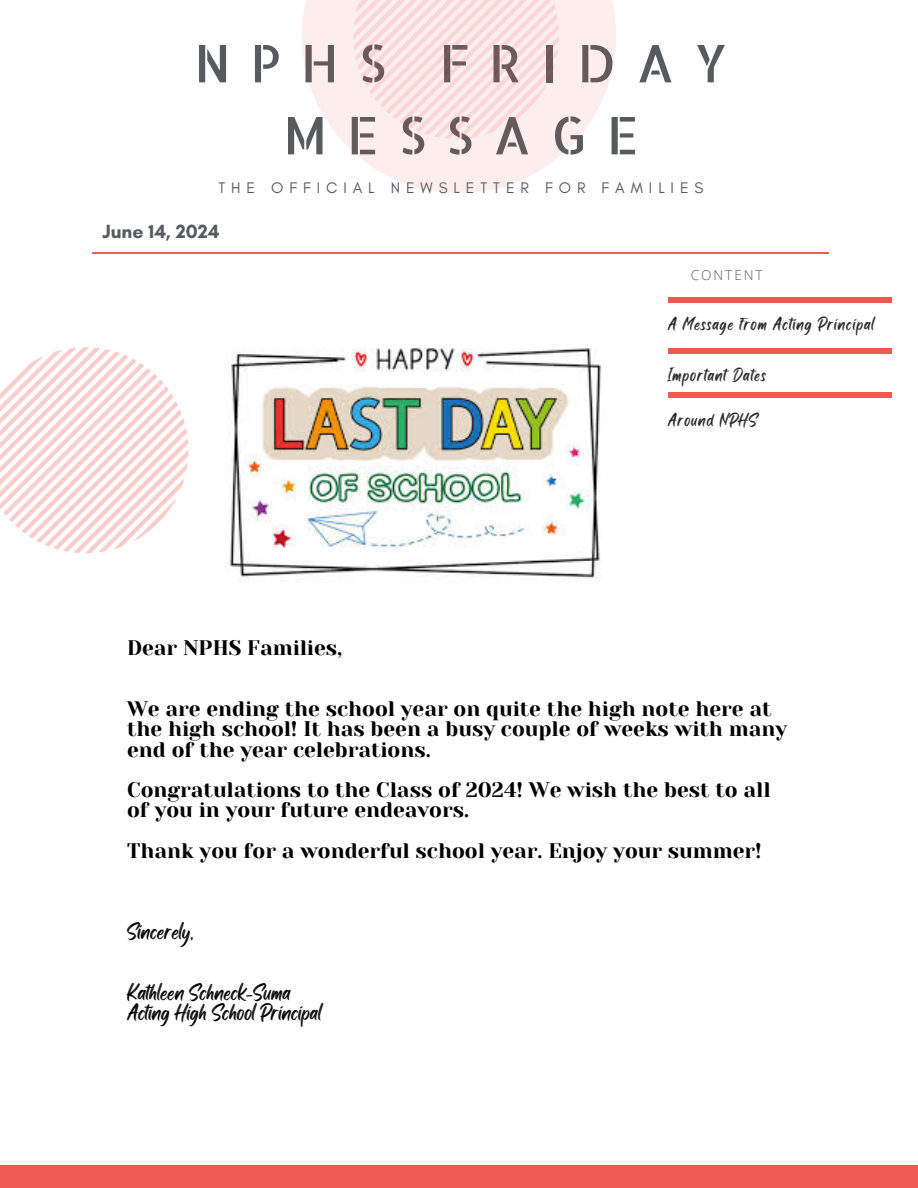
<style>
.page{position:relative;width:918px;height:1188px;background:#fff}
.page>*{position:absolute;margin:0;border:0;box-sizing:border-box;transform-origin:0 0}
.t1{font:51.9px/72px "Allerta Stencil";letter-spacing:.38em;color:#565b5b;text-align:center}
.t2{font:21px/20.2px "Yeseva One";color:#000}
.t3{font:21px/20.2px "Black Bones";color:#000}
.t4{font:700 19.5px "Glacial Indifference";color:#565b5b}
.t5{font:16.65px "Black Bones";letter-spacing:.06em;color:#222}
.t6{font:15.6px "Glacial Indifference";letter-spacing:.38em;color:#565b5b}
.t7{font:300 13.65px "Open Sans";letter-spacing:.14em;color:#565b5b}
</style>
<div class="page">
<div style="left:302px;top:0;width:314px;height:193px;background:linear-gradient(to right,#fef3f3,#fef2f2)"></div>
<svg style="left:353px;top:0;width:206px;height:139px;background:#fbe4e4"></svg>
<svg style="left:0;top:347px;width:188px;height:206px"></svg>
<hr style="left:92px;top:252px;width:737px;height:1px;background:#ee5952">
<div style="left:0;top:1165px;width:918px;height:23px;background:#ee5952"></div>
<div style="left:668px;top:297px;width:224px;height:5px;background:#ee5952"></div>
<div style="left:668px;top:348px;width:224px;height:6px;background:#ee5952"></div>
<div style="left:668px;top:392px;width:224px;height:6px;background:#ee5952"></div>
<img style="left:226px;top:348px;width:375px;height:233px">
<h1 class="t1" style="left:194px;top:26px;width:535px">NPHS FRIDAY<br>MESSAGE</h1>
<h4 class="t6" style="left:218px;top:178px;width:487px">THE OFFICIAL NEWSLETTER FOR FAMILIES</h4>
<h3 class="t4" style="left:102px;top:220px;width:119px">June 14, 2024</h3>
<p class="t2" style="left:127px;top:638px;width:217px">Dear NPHS Families,</p>
<h3 class="t7" style="left:691px;top:266px;width:73px">CONTENT</h3>
<h3 class="t5" style="left:668px;top:312px;width:208px">A Message from Acting Principal</h3>
<h3 class="t5" style="left:668px;top:364px;width:100px">Important Dates</h3>
<p class="t5" style="left:668px;top:408px;width:91px">Around NPHS</p>
<h5 class="t2" style="left:127px;top:699px;width:661px">We are ending the school year on quite the high note here at the high school! It has been a busy couple of weeks with many end of the year celebrations.</h5>
<h5 class="t2" style="left:127px;top:780px;width:645px">Congratulations to the Class of 2024! We wish the best to all of you in your future endeavors.</h5>
<h5 class="t2" style="left:127px;top:841px;width:636px">Thank you for a wonderful school year. Enjoy your summer!</h5>
<h3 class="t3" style="left:127px;top:922px;width:68px">Sincerely,</h3>
<h3 class="t3" style="left:127px;top:982px;width:196px">Kathleen Schneck-Suma<br>Acting High School Principal</h3>
</div>
